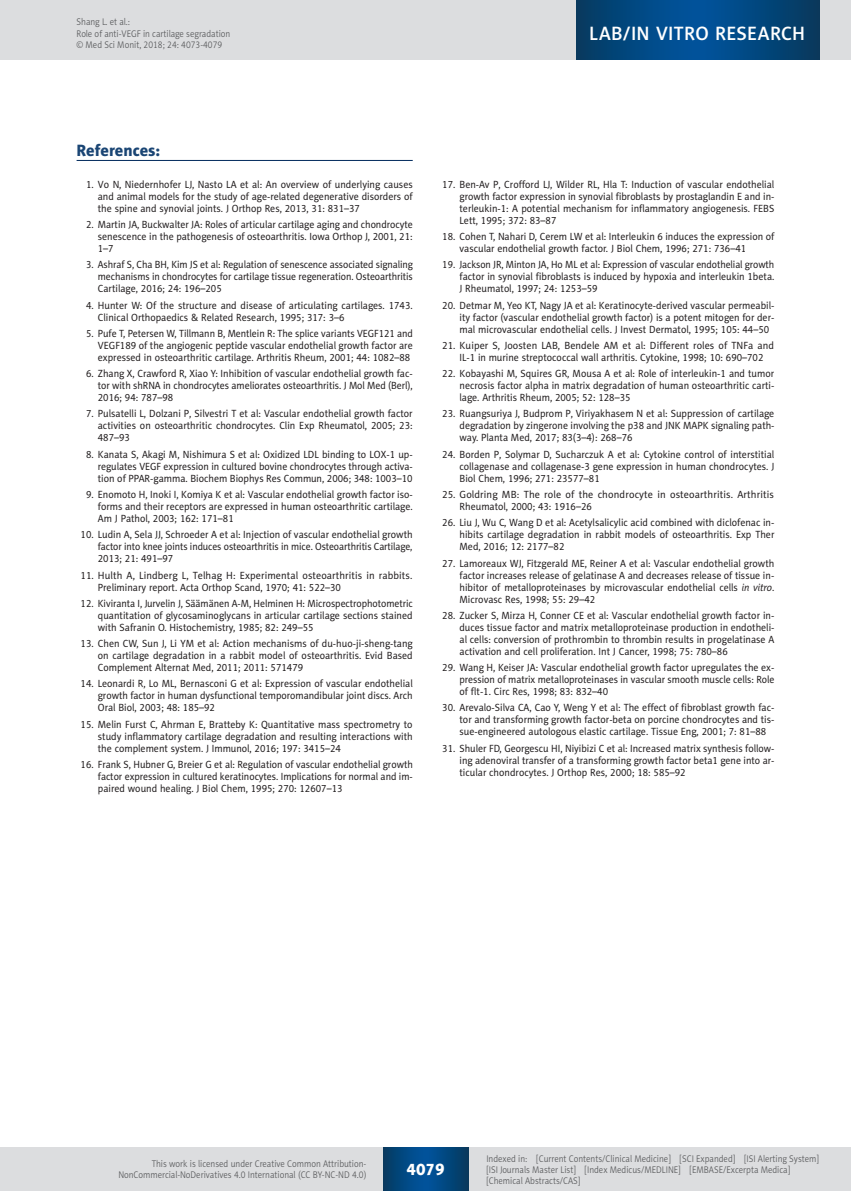
<style>
.page{position:relative;width:851px;height:1191px;background:#fff}
.page>*{position:absolute;margin:0;border:0;box-sizing:border-box;transform-origin:0 0}
.t1{font:19.5px "Naomi Sans EFN Medium";letter-spacing:.01em;color:#fff}
.MSM_Referencje_Tytul{font:16.5px "Naomi Sans EFN Heavy";color:#1a4574}
.t2{font:16.5px "Naomi Sans EFN Heavy";color:#fff}
.MSM_Referencje_punkt{font:10.5px/12px "Naomi Sans EFN";color:#231f20;text-align:justify;scale:.95 1}
.MSM_Referencje_punkt-2{font:10.5px/12px "Naomi Sans EFN";color:#231f20;text-align:justify;scale:.94 1}
.MSM_Referencje_punkt-3{font:10.5px/12px "Naomi Sans EFN";color:#231f20}
.MSM_Referencje_punkt-4{font:10.5px/12px "Naomi Sans EFN";color:#231f20;text-align:justify;scale:.93 1}
.t3{font:9.75px/11.2px "Naomi Sans EFN Light";color:#57585a;scale:.9 1}
.s1{font-style:italic}
</style>
<div class="page">
<hr style="left:77px;top:160px;width:335px;height:1px;background:#00295c">
<div style="left:0;top:1148px;width:850px;height:43px;background:#dcdddf"></div>
<svg style="left:383px;top:1147px;width:85px;height:43px;background:#02477e"></svg>
<div style="left:0;top:0;width:850px;height:60px;background:#dcdddf"></div>
<svg style="left:576px;top:0;width:243px;height:60px;background:#02477e"></svg>
<p class="t3" style="left:77px;top:16px;width:172px">Shang L. et al.:<br>Role of anti-VEGF in cartilage segradation © Med Sci Monit, 2018; 24: 4073-4079</p>
<h1 class="t1" style="left:589px;top:22px;width:217px">LAB/IN VITRO RESEARCH</h1>
<p class="MSM_Referencje_Tytul" style="left:77px;top:140px;width:85px">References:</p>
<p class="MSM_Referencje_punkt" style="left:98px;top:178px;width:333px;text-indent:-12px">1. Vo N, Niedernhofer LJ, Nasto LA et al: An overview of underlying causes and animal models for the study of age-related degenerative disorders of the spine and synovial joints. J Orthop Res, 2013, 31: 831–37</p>
<p class="MSM_Referencje_punkt-2" style="left:98px;top:219px;width:336px;text-indent:-12px">2. Martin JA, Buckwalter JA: Roles of articular cartilage aging and chondrocyte senescence in the pathogenesis of osteoarthritis. Iowa Orthop J, 2001, 21:<br>1–7</p>
<p class="MSM_Referencje_punkt-4" style="left:98px;top:259px;width:340px;text-indent:-12px">3. Ashraf S, Cha BH, Kim JS et al: Regulation of senescence associated signaling mechanisms in chondrocytes for cartilage tissue regeneration. Osteoarthritis Cartilage, 2016; 24: 196–205</p>
<p class="MSM_Referencje_punkt" style="left:98px;top:299px;width:333px;text-indent:-12px">4. Hunter W: Of the structure and disease of articulating cartilages. 1743.<br>Clinical Orthopaedics &amp; Related Research, 1995; 317: 3–6</p>
<p class="MSM_Referencje_punkt-2" style="left:98px;top:327px;width:336px;text-indent:-12px">5. Pufe T, Petersen W, Tillmann B, Mentlein R: The splice variants VEGF121 and VEGF189 of the angiogenic peptide vascular endothelial growth factor are expressed in osteoarthritic cartilage. Arthritis Rheum, 2001; 44: 1082–88</p>
<p class="MSM_Referencje_punkt" style="left:98px;top:368px;width:333px;text-indent:-12px">6. Zhang X, Crawford R, Xiao Y: Inhibition of vascular endothelial growth fac&shy;tor with shRNA in chondrocytes ameliorates osteoarthritis. J Mol Med (Berl), 2016; 94: 787–98</p>
<p class="MSM_Referencje_punkt" style="left:98px;top:408px;width:333px;text-indent:-12px">7. Pulsatelli L, Dolzani P, Silvestri T et al: Vascular endothelial growth factor activities on osteoarthritic chondrocytes. Clin Exp Rheumatol, 2005; 23:<br>487–93</p>
<p class="MSM_Referencje_punkt" style="left:98px;top:448px;width:333px;text-indent:-12px">8. Kanata S, Akagi M, Nishimura S et al: Oxidized LDL binding to LOX-1 up&shy;regulates VEGF expression in cultured bovine chondrocytes through activa&shy;tion of PPAR-gamma. Biochem Biophys Res Commun, 2006; 348: 1003–10</p>
<p class="MSM_Referencje_punkt" style="left:98px;top:488px;width:333px;text-indent:-12px">9. Enomoto H, Inoki I, Komiya K et al: Vascular endothelial growth factor iso&shy;forms and their receptors are expressed in human osteoarthritic cartilage.<br>Am J Pathol, 2003; 162: 171–81</p>
<p class="MSM_Referencje_punkt" style="left:98px;top:529px;width:333px;text-indent:-17px">10. Ludin A, Sela JJ, Schroeder A et al: Injection of vascular endothelial growth factor into knee joints induces osteoarthritis in mice. Osteoarthritis Cartilage, 2013; 21: 491–97</p>
<p class="MSM_Referencje_punkt-3" style="left:98px;top:569px;width:316px;text-indent:-17px">11. Hulth A, Lindberg L, Telhag H: Experimental osteoarthritis in rabbits.<br>Preliminary report. Acta Orthop Scand, 1970; 41: 522–30</p>
<p class="MSM_Referencje_punkt-2" style="left:98px;top:597px;width:336px;text-indent:-17px">12. Kiviranta I, Jurvelin J, Säämänen A-M, Helminen H: Microspectrophotometric quantitation of glycosaminoglycans in articular cartilage sections stained with Safranin O. Histochemistry, 1985; 82: 249–55</p>
<p class="MSM_Referencje_punkt" style="left:98px;top:637px;width:333px;text-indent:-17px">13. Chen CW, Sun J, Li YM et al: Action mechanisms of du-huo-ji-sheng-tang on cartilage degradation in a rabbit model of osteoarthritis. Evid Based Complement Alternat Med, 2011; 2011: 571479</p>
<p class="MSM_Referencje_punkt" style="left:98px;top:678px;width:333px;text-indent:-17px">14. Leonardi R, Lo ML, Bernasconi G et al: Expression of vascular endothelial growth factor in human dysfunctional temporomandibular joint discs. Arch Oral Biol, 2003; 48: 185–92</p>
<p class="MSM_Referencje_punkt" style="left:98px;top:718px;width:333px;text-indent:-17px">15. Melin Furst C, Ahrman E, Bratteby K: Quantitative mass spectrometry to study inflammatory cartilage degradation and resulting interactions with the complement system. J Immunol, 2016; 197: 3415–24</p>
<p class="MSM_Referencje_punkt-2" style="left:98px;top:758px;width:336px;text-indent:-17px">16. Frank S, Hubner G, Breier G et al: Regulation of vascular endothelial growth factor expression in cultured keratinocytes. Implications for normal and im&shy;paired wound healing. J Biol Chem, 1995; 270: 12607–13</p>
<p class="MSM_Referencje_punkt" style="left:459px;top:178px;width:333px;text-indent:-17px">17. Ben-Av P, Crofford LJ, Wilder RL, Hla T: Induction of vascular endothelial growth factor expression in synovial fibroblasts by prostaglandin E and in&shy;terleukin-1: A potential mechanism for inflammatory angiogenesis. FEBS Lett, 1995; 372: 83–87</p>
<p class="MSM_Referencje_punkt" style="left:459px;top:231px;width:333px;text-indent:-17px">18. Cohen T, Nahari D, Cerem LW et al: Interleukin 6 induces the expression of vascular endothelial growth factor. J Biol Chem, 1996; 271: 736–41</p>
<p class="MSM_Referencje_punkt-4" style="left:459px;top:259px;width:340px;text-indent:-17px">19. Jackson JR, Minton JA, Ho ML et al: Expression of vascular endothelial growth factor in synovial fibroblasts is induced by hypoxia and interleukin 1beta.<br>J Rheumatol, 1997; 24: 1253–59</p>
<p class="MSM_Referencje_punkt" style="left:459px;top:299px;width:333px;text-indent:-17px">20. Detmar M, Yeo KT, Nagy JA et al: Keratinocyte-derived vascular permeabil&shy;ity factor (vascular endothelial growth factor) is a potent mitogen for der&shy;mal microvascular endothelial cells. J Invest Dermatol, 1995; 105: 44–50</p>
<p class="MSM_Referencje_punkt-3" style="left:459px;top:339px;width:316px;text-indent:-17px">21. Kuiper S, Joosten LAB, Bendele AM et al: Different roles of TNFa and<br>IL-1 in murine streptococcal wall arthritis. Cytokine, 1998; 10: 690–702</p>
<p class="MSM_Referencje_punkt" style="left:459px;top:368px;width:333px;text-indent:-17px">22. Kobayashi M, Squires GR, Mousa A et al: Role of interleukin-1 and tumor necrosis factor alpha in matrix degradation of human osteoarthritic carti&shy;lage. Arthritis Rheum, 2005; 52: 128–35</p>
<p class="MSM_Referencje_punkt" style="left:459px;top:408px;width:333px;text-indent:-17px">23. Ruangsuriya J, Budprom P, Viriyakhasem N et al: Suppression of cartilage degradation by zingerone involving the p38 and JNK MAPK signaling path&shy;way. Planta Med, 2017; 83(3–4): 268–76</p>
<p class="MSM_Referencje_punkt" style="left:459px;top:448px;width:333px;text-indent:-17px">24. Borden P, Solymar D, Sucharczuk A et al: Cytokine control of interstitial collagenase and collagenase-3 gene expression in human chondrocytes. J Biol Chem, 1996; 271: 23577–81</p>
<p class="MSM_Referencje_punkt-3" style="left:459px;top:488px;width:316px;text-indent:-17px">25. Goldring MB: The role of the chondrocyte in osteoarthritis. Arthritis<br>Rheumatol, 2000; 43: 1916–26</p>
<p class="MSM_Referencje_punkt" style="left:459px;top:517px;width:333px;text-indent:-17px">26. Liu J, Wu C, Wang D et al: Acetylsalicylic acid combined with diclofenac in&shy;hibits cartilage degradation in rabbit models of osteoarthritis. Exp Ther Med, 2016; 12: 2177–82</p>
<p class="MSM_Referencje_punkt" style="left:459px;top:557px;width:333px;text-indent:-17px">27. Lamoreaux WJ, Fitzgerald ME, Reiner A et al: Vascular endothelial growth factor increases release of gelatinase A and decreases release of tissue in&shy;hibitor of metalloproteinases by microvascular endothelial cells <span class="s1">in vitro</span>.<br>Microvasc Res, 1998; 55: 29–42</p>
<p class="MSM_Referencje_punkt" style="left:459px;top:609px;width:333px;text-indent:-17px">28. Zucker S, Mirza H, Conner CE et al: Vascular endothelial growth factor in&shy;duces tissue factor and matrix metalloproteinase production in endotheli&shy;al cells: conversion of prothrombin to thrombin results in progelatinase A activation and cell proliferation. Int J Cancer, 1998; 75: 780–86</p>
<p class="MSM_Referencje_punkt" style="left:459px;top:661px;width:333px;text-indent:-17px">29. Wang H, Keiser JA: Vascular endothelial growth factor upregulates the ex&shy;pression of matrix metalloproteinases in vascular smooth muscle cells: Role of flt-1. Circ Res, 1998; 83: 832–40</p>
<p class="MSM_Referencje_punkt" style="left:459px;top:702px;width:333px;text-indent:-17px">30. Arevalo-Silva CA, Cao Y, Weng Y et al: The effect of fibroblast growth fac&shy;tor and transforming growth factor-beta on porcine chondrocytes and tis&shy;sue-engineered autologous elastic cartilage. Tissue Eng, 2001; 7: 81–88</p>
<p class="MSM_Referencje_punkt-2" style="left:459px;top:742px;width:336px;text-indent:-17px">31. Shuler FD, Georgescu HI, Niyibizi C et al: Increased matrix synthesis follow&shy;ing adenoviral transfer of a transforming growth factor beta1 gene into ar&shy;ticular chondrocytes. J Orthop Res, 2000; 18: 585–92</p>
<p class="t3" style="left:118px;top:1158px;width:277px;text-align:right">This work is licensed under Creative Common Attribution-<br>NonCommercial-NoDerivatives 4.0 International (CC BY-NC-ND 4.0)</p>
<h2 class="t2" style="left:406px;top:1159px;width:40px">4079</h2>
<p class="t3" style="left:486px;top:1152px;width:371px">Indexed in: [Current Contents/Clinical Medicine] [SCI Expanded] [ISI Alerting System] [ISI Journals Master List] [Index Medicus/MEDLINE] [EMBASE/Excerpta Medica] [Chemical Abstracts/CAS]</p>
</div>
